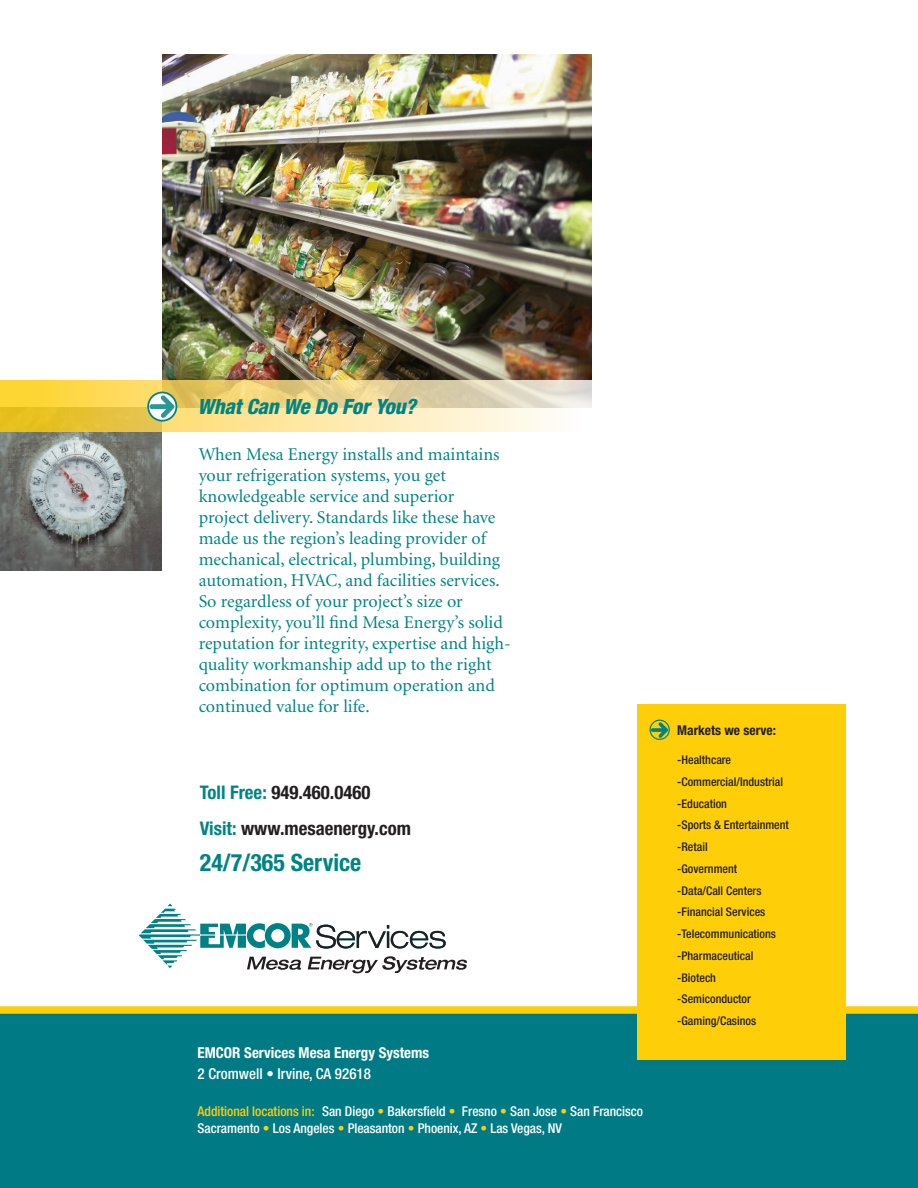
<style>
.page{position:relative;width:918px;height:1188px;background:#fff}
.page>*{position:absolute;margin:0;border:0;box-sizing:border-box;transform-origin:0 0}
.t1{font:700 condensed 24px "Helvetica Neue";color:#008483}
.t2{font:italic 800 condensed 21px "Helvetica Neue";letter-spacing:-.01em;color:#008483}
.t3{font:700 condensed 18.75px/36px "Helvetica Neue";color:#231f20}
.t4{font:18px/21px "Minion";color:#008483}
.t5{font:700 condensed 15px "Helvetica Neue";color:#fff}
.t6{font:500 condensed 15px "Helvetica Neue";color:#fff}
.t7{font:500 condensed 13.5px/18px "Helvetica Neue";color:#fff}
.t8{font:700 condensed 13.5px "Helvetica Neue";color:#231f20}
.t9{font:500 condensed 12px/21.8px "Helvetica Neue";color:#231f20}
.s1{color:#008483}
.s2{color:#fece08}
</style>
<div class="page">
<img style="left:162px;top:54px;width:430px;height:327px">
<img style="left:0;top:431px;width:162px;height:140px">
<svg style="left:0;top:381px;width:592px;height:50px;background:#f1da8d"></svg>
<svg style="left:148px;top:392px;width:28px;height:29px"></svg>
<div style="left:147px;top:392px;width:30px;height:30px;border:2px solid #008483;border-radius:50%"></div>
<svg style="left:150px;top:396px;width:24px;height:22px"></svg>
<div style="left:0;top:1014px;width:918px;height:174px;background:#007b85"></div>
<div style="left:0;top:1006px;width:918px;height:8px;background:#fece08"></div>
<div style="left:637px;top:704px;width:208px;height:356px;background:#fece08"></div>
<svg style="left:651px;top:723px;width:17px;height:15px"></svg>
<div style="left:650px;top:720px;width:20px;height:20px;border:1px solid #008483;border-radius:50%"></div>
<svg style="left:139px;top:904px;width:328px;height:69px"></svg>
<p class="t2" style="left:198px;top:394px;width:220px">What Can We Do For You?</p>
<p class="t4" style="left:199px;top:445px;width:314px">When Mesa Energy installs and maintains your refrigeration systems, you get knowledgeable service and superior<br>project delivery. Standards like these have made us the region’s leading provider of mechanical, electrical, plumbing, building automation, HVAC, and facilities services.<br>So regardless of your project’s size or complexity, you’ll find Mesa Energy’s solid reputation for integrity, expertise and high&shy;quality workmanship add up to the right combination for optimum operation and continued value for life.</p>
<p class="t3" style="left:200px;top:774px;width:213px"><span class="s1">Toll Free:</span> 949.460.0460<br><span class="s1">Visit:</span> www.mesaenergy.com</p>
<h1 class="t1" style="left:200px;top:848px;width:163px">24/7/365 Service</h1>
<p class="t5" style="left:198px;top:1043px;width:233px">EMCOR Services Mesa Energy Systems</p>
<p class="t6" style="left:198px;top:1065px;width:175px">2 Cromwell • Irvine, CA 92618</p>
<p class="t7" style="left:198px;top:1102px;width:447px"><span class="s2">Additional locations in:</span> San Diego <span class="s2">•</span> Bakersfield <span class="s2">•</span> Fresno <span class="s2">•</span> San Jose <span class="s2">•</span> San Francisco<br>Sacramento <span class="s2">•</span> Los Angeles <span class="s2">•</span> Pleasanton <span class="s2">•</span> Phoenix, AZ <span class="s2">•</span> Las Vegas, NV</p>
<p class="t8" style="left:677px;top:722px;width:100px">Markets we serve:</p>
<p class="t9" style="left:677px;top:749px;width:113px">-Healthcare -Commercial/Industrial -Education<br>-Sports &amp; Entertainment -Retail<br>-Government<br>-Data/Call Centers -Financial Services -Telecommunications -Pharmaceutical -Biotech -Semiconductor -Gaming/Casinos</p>
</div>
